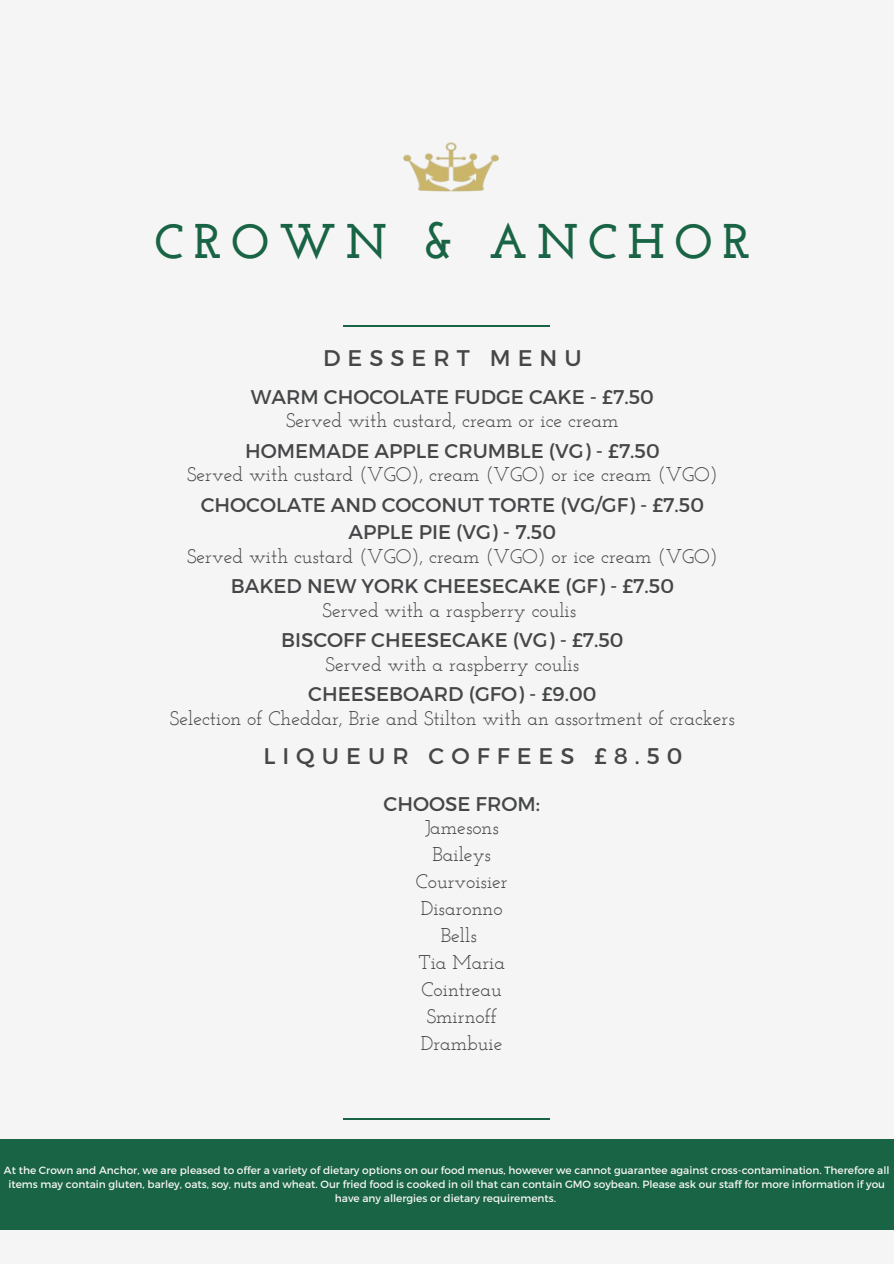
<style>
.page{position:relative;width:894px;height:1264px;background:#fff}
.page>*{position:absolute;margin:0;border:0;box-sizing:border-box;transform-origin:0 0}
.t1{font:700 48.45px "Josefin Slab";letter-spacing:.2em;color:#186444}
.t2{font:22.65px "Montserrat";letter-spacing:.31em;color:#454648}
.t3{font:19.8px/27px "Josefin Slab";color:#454648;text-align:center}
.t4{font:19.8px/27px "Montserrat";color:#454648;text-align:center}
.t5{font:10.5px/14px "Montserrat";color:#f5f5f5;text-align:center}
.s1{font-family:"Montserrat"}
.s2{font-family:"Josefin Slab"}
</style>
<div class="page">
<div style="left:0;top:0;width:893px;height:1263px;background:#f5f5f5"></div>
<div style="left:0;top:1139px;width:893px;height:90px;background:#186444"></div>
<hr style="left:343px;top:325px;width:206px;height:1px;background:#186444">
<hr style="left:343px;top:1118px;width:206px;height:1px;background:#186444">
<img style="left:403px;top:142px;width:96px;height:50px">
<p class="t1" style="left:154px;top:222px;width:597px">CROWN &amp; ANCHOR</p>
<h1 class="t2" style="left:323px;top:343px;width:260px">DESSERT MENU</h1>
<p class="t3" style="left:251px;top:387px;width:404px;line-height:23.7px"><span class="s1">WARM CHOCOLATE FUDGE CAKE - £7.50<br></span>Served with custard, cream or ice cream</p>
<p class="t3" style="left:187px;top:441px;width:532px;line-height:23.7px"><span class="s1">HOMEMADE APPLE CRUMBLE (VG) - £7.50<br></span>Served with custard (VGO), cream (VGO) or ice cream (VGO)</p>
<p class="t4" style="left:201px;top:490px;width:504px">CHOCOLATE AND COCONUT TORTE (VG/GF) - £7.50<br>APPLE PIE (VG) - 7.50</p>
<p class="t3" style="left:187px;top:542px;width:532px;line-height:30.3px">Served with custard (VGO), cream (VGO) or ice cream (VGO)<br><span class="s1">BAKED NEW YORK CHEESECAKE (GF) - £7.50</span></p>
<p class="t4" style="left:281px;top:593px;width:344px;line-height:30.3px"><span class="s2">Served with a raspberry coulis<br></span>BISCOFF CHEESECAKE (VG) - £7.50</p>
<p class="t3" style="left:308px;top:650px;width:289px;line-height:30.3px">Served with a raspberry coulis<br><span class="s1">CHEESEBOARD (GFO) - £9.00</span></p>
<p class="t3" style="left:170px;top:706px;width:566px">Selection of Cheddar, Brie and Stilton with an assortment of crackers</p>
<h2 class="t2" style="left:263px;top:741px;width:420px">LIQUEUR COFFEES £8.50</h2>
<h3 class="t4" style="left:383px;top:790px;width:158px;line-height:23.7px">CHOOSE FROM:<br><span class="s2">Jamesons</span></h3>
<h3 class="t3" style="left:415px;top:842px;width:94px">Baileys<br>Courvoisier<br>Disaronno<br>Bells<br>Tia Maria<br>Cointreau<br>Smirnoff<br>Drambuie</h3>
<h2 class="t5" style="left:4px;top:1162px;width:886px">At the Crown and Anchor, we are pleased to offer a variety of dietary options on our food menus, however we cannot guarantee against cross-contamination. Therefore all items may contain gluten, barley, oats, soy, nuts and wheat. Our fried food is cooked in oil that can contain GMO soybean. Please ask our staff for more information if you have any allergies or dietary requirements.</h2>
</div>
